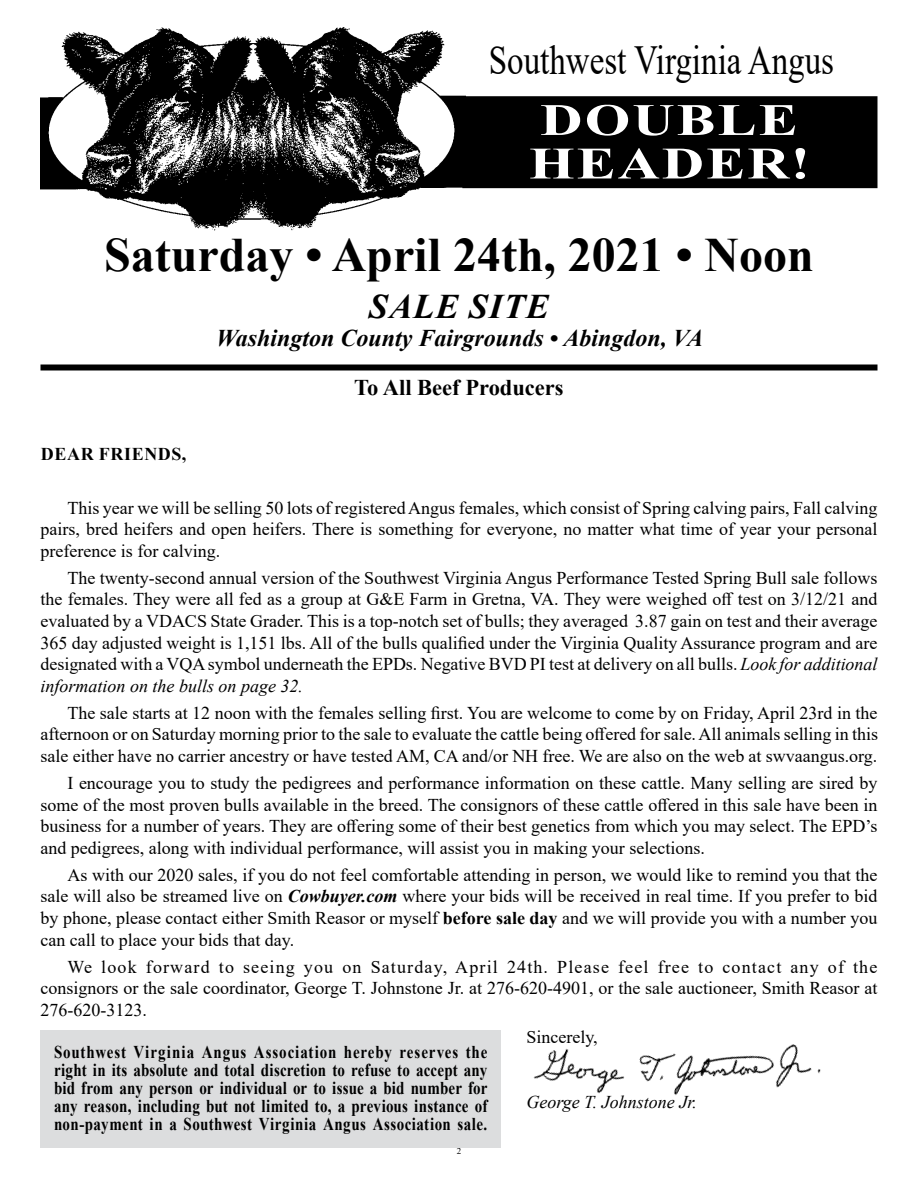
<style>
.page{position:relative;width:918px;height:1188px;background:#fff}
.page>*{position:absolute;margin:0;border:0;box-sizing:border-box;transform-origin:0 0}
.t1{font:700 48px "Times New Roman";color:#000}
.t2{font:700 45px/43.5px "Times New Roman";letter-spacing:.035em;color:#fff;scale:1.3 1}
.t3{font:41.25px "Times New Roman";color:#000;scale:.8 1}
.t4{font:italic 700 34.5px "Times New Roman";letter-spacing:.035em;color:#000}
.t5{font:italic 700 24px "Times New Roman";color:#000}
.t6{font:700 22.5px "Times New Roman";color:#000}
.t7{font:18px/21.6px "Times New Roman";color:#000;text-align:justify}
.t8{font:700 18px/18px "Times New Roman";letter-spacing:.035em;color:#000;text-align:justify;scale:.83 1}
.t9{font:italic 18px "Times New Roman";color:#000}
.t10{font:700 18px "Times New Roman";letter-spacing:.035em;color:#000}
.t11{font:9px "Times New Roman";color:#000}
.s1{font-style:italic}
.s2{font-weight:700;font-style:italic}
.s3{font-weight:700}
</style>
<div class="page">
<img style="left:533px;top:1044px;width:288px;height:51px">
<div style="left:40px;top:364px;width:838px;height:6px;background:#000"></div>
<img style="left:40px;top:27px;width:426px;height:203px">
<div style="left:463px;top:97px;width:414px;height:90px;background:#000"></div>
<div style="left:462px;top:96px;width:416px;height:92px;border:2px solid #000"></div>
<div style="left:40px;top:1030px;width:461px;height:118px;background:#dcddde"></div>
<h3 class="t3" style="left:489px;top:31px;width:433px">Southwest Virginia Angus</h3>
<h2 class="t2" style="left:529px;top:97px;width:218px">DOUBLE<br>HEADER!</h2>
<h1 class="t1" style="left:104px;top:220px;width:711px">Saturday • April 24th, 2021 • Noon</h1>
<h3 class="t4" style="left:369px;top:282px;width:182px">SALE SITE</h3>
<h3 class="t5" style="left:216px;top:322px;width:488px">Washington County Fairgrounds • Abingdon, VA</h3>
<p class="t6" style="left:354px;top:371px;width:211px">To All Beef Producers</p>
<p class="t10" style="left:41px;top:441px;width:147px">DEAR FRIENDS,</p>
<p class="t7" style="left:40px;top:496px;width:839px;text-indent:27px">This year we will be selling 50 lots of registered Angus females, which consist of Spring calving pairs, Fall calving pairs, bred heifers and open heifers. There is something for everyone, no matter what time of year your personal preference is for calving.</p>
<p class="t7" style="left:40px;top:566px;width:839px;text-indent:27px">The twenty-second annual version of the Southwest Virginia Angus Performance Tested Spring Bull sale follows the females. They were all fed as a group at G&amp;E Farm in Gretna, VA. They were weighed off test on 3/12/21 and evaluated by a VDACS State Grader. This is a top-notch set of bulls; they averaged 3.87 gain on test and their average 365 day adjusted weight is 1,151 lbs. All of the bulls qualified under the Virginia Quality Assurance program and are designated with a VQA symbol underneath the EPDs. Negative BVD PI test at delivery on all bulls. <span class="s1">Look for additional information on the bulls on page 32.</span></p>
<p class="t7" style="left:40px;top:701px;width:839px;text-indent:27px">The sale starts at 12 noon with the females selling first. You are welcome to come by on Friday, April 23rd in the afternoon or on Saturday morning prior to the sale to evaluate the cattle being offered for sale. All animals selling in this sale either have no carrier ancestry or have tested AM, CA and/or NH free. We are also on the web at swvaangus.org.</p>
<p class="t7" style="left:40px;top:772px;width:839px;text-indent:27px">I encourage you to study the pedigrees and performance information on these cattle. Many selling are sired by some of the most proven bulls available in the breed. The consignors of these cattle offered in this sale have been in business for a number of years. They are offering some of their best genetics from which you may select. The EPD’s and pedigrees, along with individual performance, will assist you in making your selections.</p>
<p class="t7" style="left:40px;top:863px;width:839px;text-indent:27px">As with our 2020 sales, if you do not feel comfortable attending in person, we would like to remind you that the sale will also be streamed live on <span class="s2">Cowbuyer.com</span> where your bids will be received in real time. If you prefer to bid by phone, please contact either Smith Reasor or myself <span class="s3">before sale day</span> and we will provide you with a number you can call to place your bids that day.</p>
<p class="t7" style="left:40px;top:955px;width:839px;text-indent:27px">We look forward to seeing you on Saturday, April 24th. Please feel free to contact any of the consignors or the sale coordinator, George T. Johnstone Jr. at 276-620-4901, or the sale auctioneer, Smith Reasor at 276-620-3123.</p>
<p class="t7" style="left:526px;top:1025px;width:73px">Sincerely,</p>
<p class="t8" style="left:54px;top:1042px;width:524px">Southwest Virginia Angus Association hereby reserves the right in its absolute and total discretion to refuse to accept any bid from any person or individual or to issue a bid number for any reason, including but not limited to, a previous instance of non-payment in a Southwest Virginia Angus Association sale.</p>
<p class="t9" style="left:526px;top:1089px;width:172px">George T. Johnstone Jr.</p>
<p class="t11" style="left:457px;top:1144px;width:6px">2</p>
</div>
